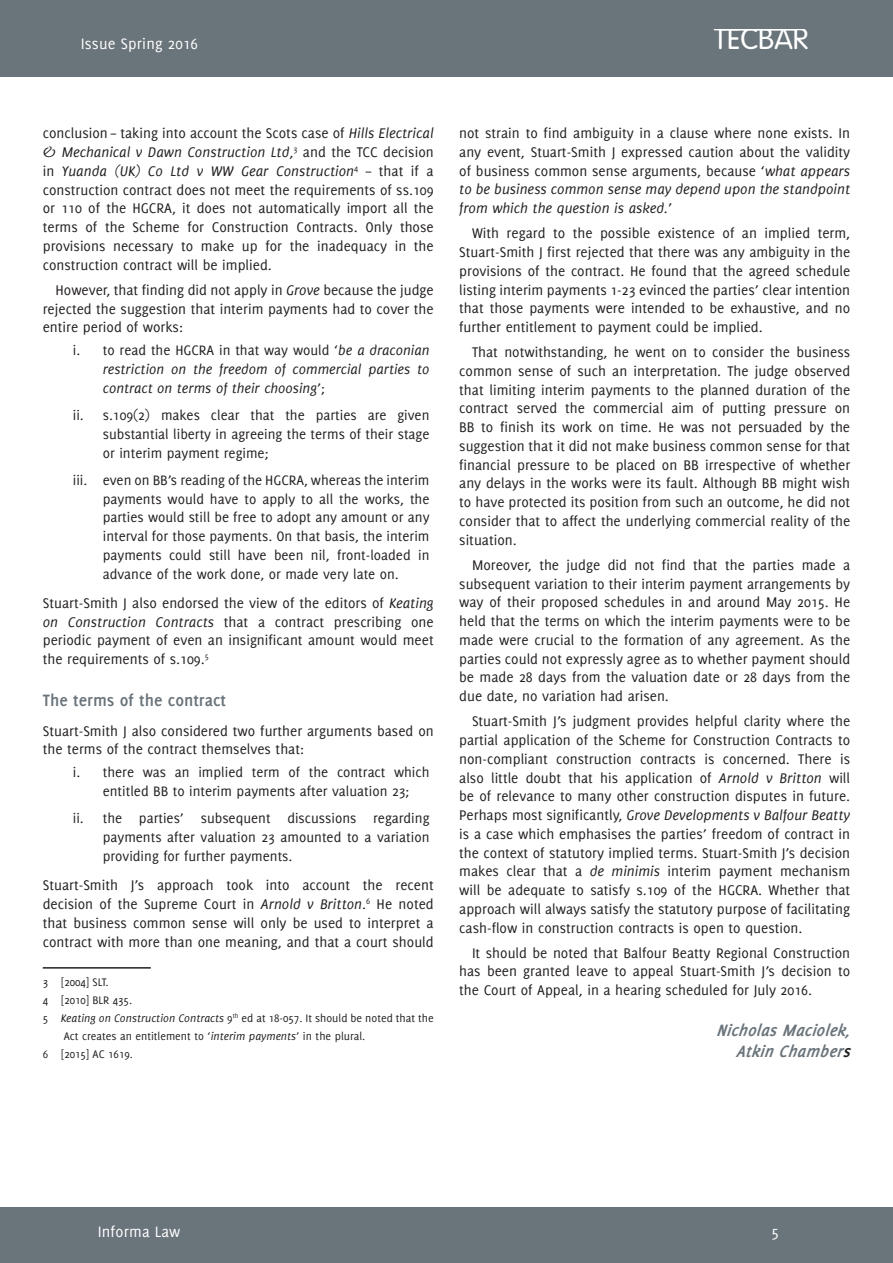
<style>
.page{position:relative;width:893px;height:1263px;background:#fff}
.page>*{position:absolute;margin:0;border:0;box-sizing:border-box;transform-origin:0 0}
.t1{font:300 29.55px "VAG Rounded Std";color:#fff}
.t2{font:italic 700 18px/21px "Delicious";color:#6a747b;text-align:right}
.t3{font:700 18px "Delicious";color:#6a747b}
.t4{font:16.5px "Delicious";letter-spacing:.01em;color:#fff}
.t5{font:15.3px/18.8px "Delicious";color:#231f20;text-align:justify}
.t6{font:15px/18.8px "Delicious";color:#231f20;text-align:justify}
.t7{font:italic 15px/18.8px "Delicious";color:#231f20;text-align:justify}
.t8{font:12px "Delicious";color:#231f20}
.s1{font-style:italic}
.s2{font-style:normal}
.s3{color:#231f20}
</style>
<div class="page">
<div style="left:0;top:0;width:893px;height:76px;background:#6a747b"></div>
<hr style="left:720px;top:28px;width:76px;height:3px;background:#fff">
<div style="left:0;top:1208px;width:893px;height:55px;background:#6a747b"></div>
<hr style="left:43px;top:967px;width:108px;height:1px;background:#231f20">
<p class="t4" style="left:81px;top:37px;width:119px">Issue Spring 2016</p>
<h1 class="t1" style="left:714px;top:26px;width:96px">TECBAR</h1>
<p class="t5" style="left:43px;top:125px;width:392px">conclusion – taking into account the Scots case of <span class="s1">Hills Electrical &amp; Mechanical v Dawn Construction Ltd</span>,<sup>3</sup> and the TCC decision in <span class="s1">Yuanda (UK) Co Ltd v WW Gear Construction</span><sup>4</sup> – that if a construction contract does not meet the requirements of ss.109 or 110 of the HGCRA, it does not automatically import all the terms of the Scheme for Construction Contracts. Only those provisions necessary to make up for the inadequacy in the construction contract will be implied.</p>
<p class="t5" style="left:43px;top:281px;width:392px;text-indent:13px">However, that finding did not apply in <span class="s1">Grove</span> because the judge rejected the suggestion that interim payments had to cover the entire period of works:</p>
<p class="t7" style="left:103px;top:342px;width:328px;text-indent:-30px"><span class="s2">i. to read the HGCRA in that way would ‘</span>be a draconian restriction on the freedom of commercial parties to contract on terms of their choosing<span class="s2">’;</span></p>
<p class="t6" style="left:103px;top:407px;width:328px;text-indent:-30px">ii. s.109(2) makes clear that the parties are given substantial liberty in agreeing the terms of their stage or interim payment regime;</p>
<p class="t6" style="left:103px;top:471px;width:328px;text-indent:-30px">iii. even on BB’s reading of the HGCRA, whereas the interim payments would have to apply to all the works, the parties would still be free to adopt any amount or any interval for those payments. On that basis, the interim payments could still have been nil, front-loaded in advance of the work done, or made very late on.</p>
<p class="t5" style="left:43px;top:594px;width:392px">Stuart-Smith J also endorsed the view of the editors of <span class="s1">Keating on Construction Contracts</span> that a contract prescribing one periodic payment of even an insignificant amount would meet the requirements of s.109.<sup>5</sup></p>
<p class="t3" style="left:43px;top:693px;width:185px">The terms of the contract</p>
<p class="t5" style="left:43px;top:722px;width:392px">Stuart-Smith J also considered two further arguments based on the terms of the contract themselves that:</p>
<p class="t6" style="left:103px;top:764px;width:328px;text-indent:-30px">i. there was an implied term of the contract which entitled BB to interim payments after valuation 23;</p>
<p class="t6" style="left:103px;top:810px;width:328px;text-indent:-30px">ii. the parties’ subsequent discussions regarding payments after valuation 23 amounted to a variation providing for further payments.</p>
<p class="t5" style="left:43px;top:877px;width:392px">Stuart-Smith J’s approach took into account the recent decision of the Supreme Court in <span class="s1">Arnold v Britton</span>.<sup>6</sup> He noted that business common sense will only be used to interpret a contract with more than one meaning, and that a court should</p>
<p class="t8" style="left:43px;top:977px;width:67px">3 [2004] SLT.</p>
<p class="t8" style="left:43px;top:995px;width:91px">4 [2010] BLR 435.</p>
<p class="t8" style="left:43px;top:1013px;width:392px">5 <span class="s1">Keating on Construction Contracts</span> 9<sup>th</sup> ed at 18-057. It should be noted that the</p>
<p class="t8" style="left:64px;top:1031px;width:303px">Act creates an entitlement to ‘<span class="s1">interim payments</span>’ in the plural.</p>
<p class="t8" style="left:43px;top:1049px;width:92px">6 [2015] AC 1619.</p>
<p class="t5" style="left:459px;top:125px;width:392px">not strain to find ambiguity in a clause where none exists. In any event, Stuart-Smith J expressed caution about the validity of business common sense arguments, because ‘<span class="s1">what appears to be business common sense may depend upon the standpoint from which the question is asked.</span>’</p>
<p class="t5" style="left:459px;top:225px;width:392px;text-indent:13px">With regard to the possible existence of an implied term, Stuart-Smith J first rejected that there was any ambiguity in the provisions of the contract. He found that the agreed schedule listing interim payments 1-23 evinced the parties’ clear intention that those payments were intended to be exhaustive, and no further entitlement to payment could be implied.</p>
<p class="t5" style="left:459px;top:344px;width:392px;text-indent:13px">That notwithstanding, he went on to consider the business common sense of such an interpretation. The judge observed that limiting interim payments to the planned duration of the contract served the commercial aim of putting pressure on BB to finish its work on time. He was not persuaded by the suggestion that it did not make business common sense for that financial pressure to be placed on BB irrespective of whether any delays in the works were its fault. Although BB might wish to have protected its position from such an outcome, he did not consider that to affect the underlying commercial reality of the situation.</p>
<p class="t5" style="left:459px;top:556px;width:392px;text-indent:13px">Moreover, the judge did not find that the parties made a subsequent variation to their interim payment arrangements by way of their proposed schedules in and around May 2015. He held that the terms on which the interim payments were to be made were crucial to the formation of any agreement. As the parties could not expressly agree as to whether payment should be made 28 days from the valuation date or 28 days from the due date, no variation had arisen.</p>
<p class="t5" style="left:459px;top:713px;width:392px;text-indent:13px">Stuart-Smith J’s judgment provides helpful clarity where the partial application of the Scheme for Construction Contracts to non-compliant construction contracts is concerned. There is also little doubt that his application of <span class="s1">Arnold v Britton</span> will be of relevance to many other construction disputes in future.<br>Perhaps most significantly, <span class="s1">Grove Developments v Balfour Beatty </span>is a case which emphasises the parties’ freedom of contract in the context of statutory implied terms. Stuart-Smith J’s decision makes clear that a <span class="s1">de minimis</span> interim payment mechanism will be adequate to satisfy s.109 of the HGCRA. Whether that approach will always satisfy the statutory purpose of facilitating cash-flow in construction contracts is open to question.</p>
<p class="t5" style="left:459px;top:944px;width:392px;text-indent:13px">It should be noted that Balfour Beatty Regional Construction has been granted leave to appeal Stuart-Smith J’s decision to the Court of Appeal, in a hearing scheduled for July 2016.</p>
<p class="t2" style="left:716px;top:1020px;width:138px">Nicholas Maciolek,<br>Atkin Chamber<span class="s3">s</span></p>
<p class="t4" style="left:98px;top:1225px;width:84px">Informa Law</p>
<p class="t4" style="left:771px;top:1225px;width:9px">5</p>
</div>
